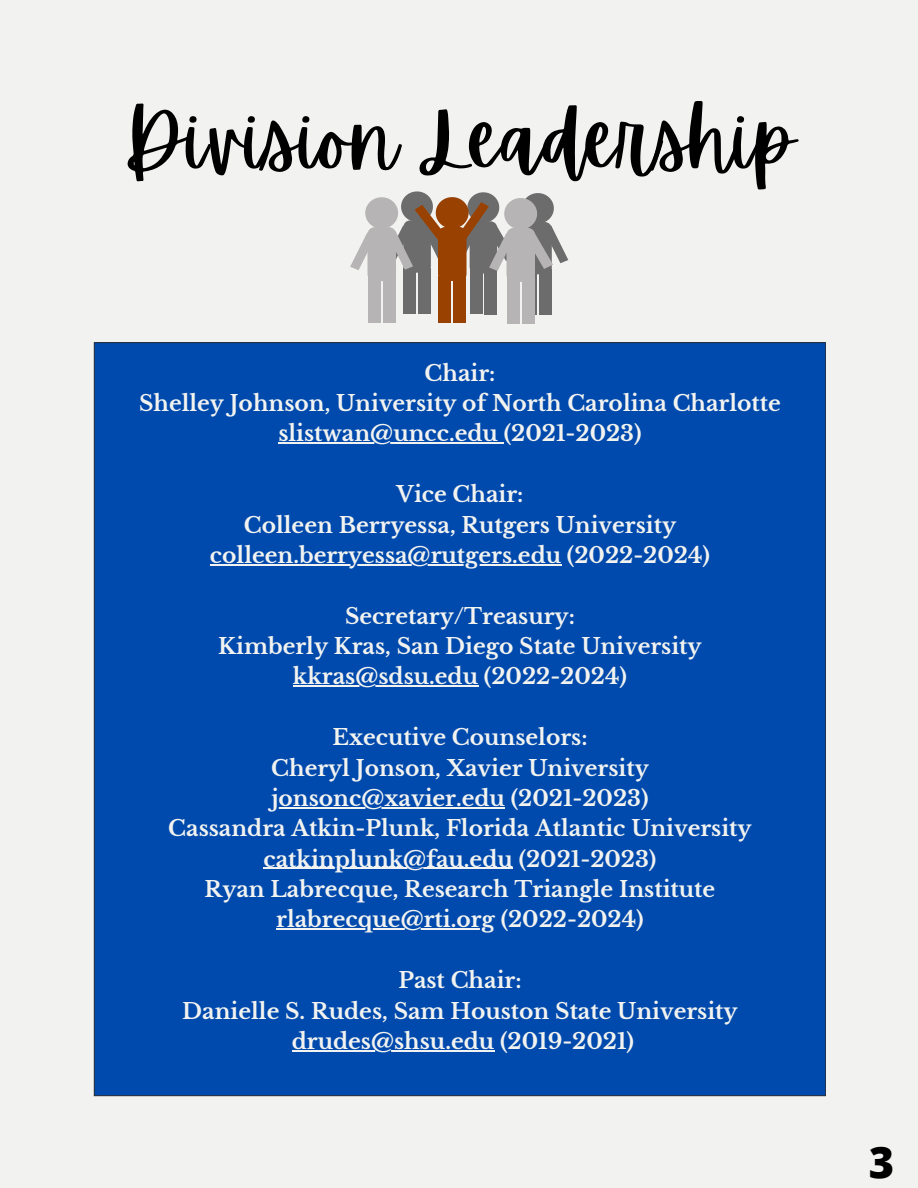
<style>
.page{position:relative;width:918px;height:1188px;background:#f2f3f0}
.page>*{position:absolute;margin:0;border:0;box-sizing:border-box;transform-origin:0 0}
.t1{font:82.5px "Apricots";color:#000}
.t2{font:800 43.5px "Open Sans";color:#000}
.t3{font:700 21.75px "Libre Baskerville";color:#f2f3f0}
</style>
<div class="page">
<div style="left:94px;top:342px;width:732px;height:754px;background:#004aad"></div>
<div style="left:404px;top:268px;width:12px;height:45px;background:#6c6c6c"></div>
<div style="left:525px;top:269px;width:12px;height:46px;background:#6c6c6c"></div>
<div style="left:403px;top:220px;width:28px;height:53px;background:#6c6c6c;border-radius:7px"></div>
<div style="left:524px;top:222px;width:28px;height:52px;background:#6c6c6c;border-radius:7px"></div>
<div style="left:418px;top:268px;width:12px;height:45px;background:#6c6c6c"></div>
<div style="left:539px;top:270px;width:12px;height:45px;background:#6c6c6c"></div>
<div style="left:470px;top:269px;width:12px;height:45px;background:#6c6c6c"></div>
<div style="left:470px;top:221px;width:27px;height:53px;background:#6c6c6c;border-radius:7px"></div>
<div style="left:484px;top:269px;width:13px;height:45px;background:#6c6c6c"></div>
<div style="left:368px;top:276px;width:12px;height:47px;background:#b6b4b4"></div>
<div style="left:368px;top:227px;width:28px;height:54px;background:#b6b4b4;border-radius:7px"></div>
<div style="left:383px;top:276px;width:13px;height:47px;background:#b6b4b4"></div>
<div style="left:438px;top:276px;width:13px;height:47px;background:#994100"></div>
<div style="left:438px;top:227px;width:29px;height:54px;background:#994100;border-radius:7px"></div>
<div style="left:453px;top:276px;width:13px;height:47px;background:#994100"></div>
<div style="left:507px;top:277px;width:12px;height:47px;background:#b6b4b4"></div>
<div style="left:507px;top:228px;width:28px;height:54px;background:#b6b4b4;border-radius:7px"></div>
<svg style="left:350px;top:191px;width:218px;height:80px"></svg>
<div style="left:522px;top:277px;width:13px;height:47px;background:#b6b4b4"></div>
<hr style="left:278px;top:443px;width:220px;height:1px;background:#f2f3f0">
<hr style="left:210px;top:564px;width:351px;height:1px;background:#f2f3f0">
<hr style="left:293px;top:686px;width:185px;height:1px;background:#f2f3f0">
<hr style="left:271px;top:807px;width:234px;height:1px;background:#f2f3f0">
<hr style="left:264px;top:868px;width:249px;height:1px;background:#f2f3f0">
<hr style="left:276px;top:929px;width:219px;height:1px;background:#f2f3f0">
<hr style="left:292px;top:1050px;width:202px;height:1px;background:#f2f3f0">
<p class="t1" style="left:123px;top:92px;width:673px">Division Leadership</p>
<p class="t3" style="left:425px;top:360px;width:72px">Chair:</p>
<p class="t3" style="left:139px;top:390px;width:643px">Shelley Johnson, University of North Carolina Charlotte</p>
<p class="t3" style="left:278px;top:420px;width:365px">slistwan@uncc.edu (2021-2023)</p>
<p class="t3" style="left:396px;top:481px;width:128px">Vice Chair:</p>
<p class="t3" style="left:244px;top:511px;width:434px">Colleen Berryessa, Rutgers University</p>
<p class="t3" style="left:210px;top:542px;width:502px">colleen.berryessa@rutgers.edu (2022-2024)</p>
<p class="t3" style="left:345px;top:603px;width:231px">Secretary/Treasury:</p>
<p class="t3" style="left:218px;top:633px;width:485px">Kimberly Kras, San Diego State University</p>
<p class="t3" style="left:293px;top:663px;width:335px">kkras@sdsu.edu (2022-2024)</p>
<p class="t3" style="left:332px;top:724px;width:257px">Executive Counselors:</p>
<p class="t3" style="left:271px;top:754px;width:379px">Cheryl Jonson, Xavier University</p>
<p class="t3" style="left:271px;top:785px;width:379px">jonsonc@xavier.edu (2021-2023)</p>
<p class="t3" style="left:168px;top:815px;width:585px">Cassandra Atkin-Plunk, Florida Atlantic University</p>
<p class="t3" style="left:264px;top:846px;width:394px">catkinplunk@fau.edu (2021-2023)</p>
<p class="t3" style="left:205px;top:876px;width:512px">Ryan Labrecque, Research Triangle Institute</p>
<p class="t3" style="left:276px;top:906px;width:369px">rlabrecque@rti.org (2022-2024)</p>
<p class="t3" style="left:398px;top:967px;width:125px">Past Chair:</p>
<p class="t3" style="left:182px;top:997px;width:557px">Danielle S. Rudes, Sam Houston State University</p>
<p class="t3" style="left:292px;top:1028px;width:344px">drudes@shsu.edu (2019-2021)</p>
<p class="t2" style="left:869px;top:1132px;width:27px">3</p>
</div>
